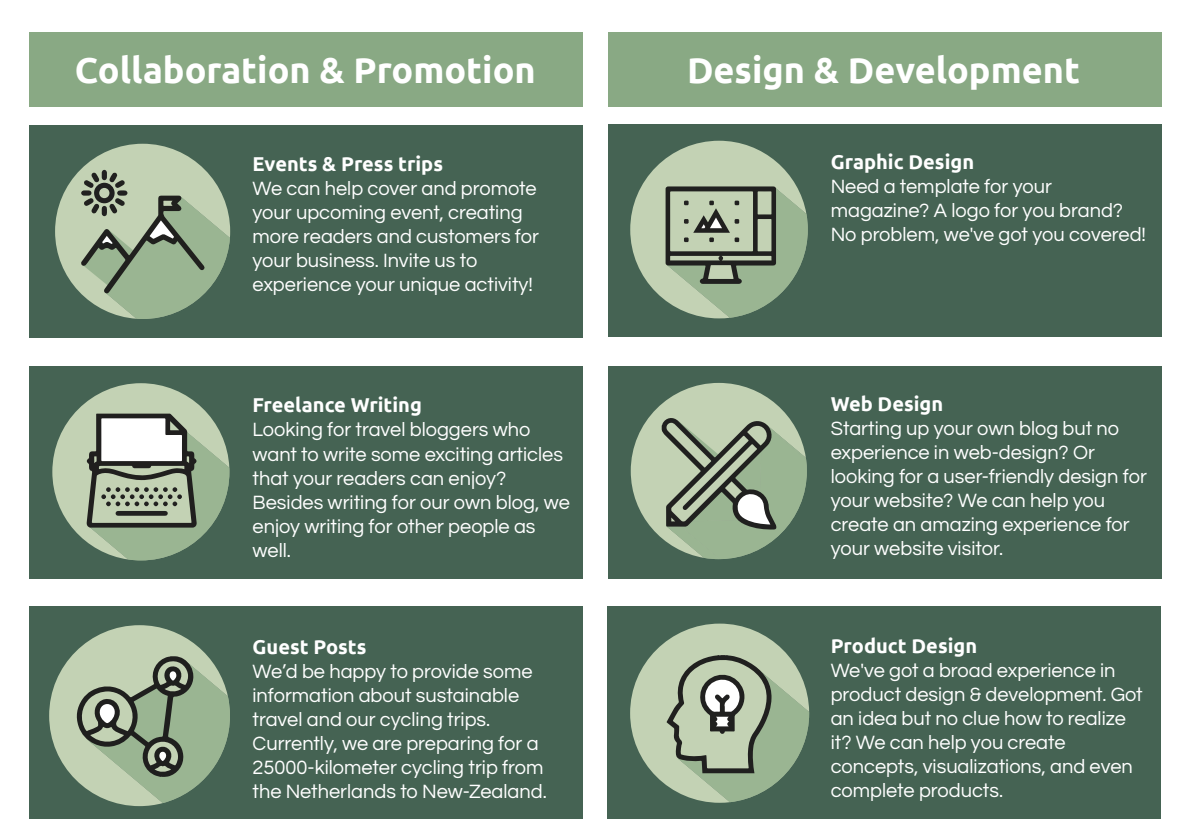
<style>
.page{position:relative;width:1191px;height:840px;background:#fff}
.page>*{position:absolute;margin:0;border:0;box-sizing:border-box;transform-origin:0 0}
.t1{font:700 36px "Ubuntu";color:#fff}
.t2{font:20px/24px "Questrial";color:#fff}
.t3{font:700 20px "Ubuntu";color:#fff}
</style>
<div class="page">
<div style="left:30px;top:125px;width:553px;height:212px;background:#456353"></div>
<div style="left:30px;top:366px;width:553px;height:212px;background:#456353"></div>
<div style="left:30px;top:605px;width:553px;height:212px;background:#456353"></div>
<div style="left:608px;top:124px;width:553px;height:212px;background:#456353"></div>
<div style="left:608px;top:366px;width:553px;height:212px;background:#456353"></div>
<div style="left:607px;top:605px;width:553px;height:212px;background:#456353"></div>
<svg style="left:630px;top:141px;width:178px;height:177px"></svg>
<svg style="left:630px;top:623px;width:179px;height:179px"></svg>
<svg style="left:631px;top:382px;width:176px;height:177px"></svg>
<svg style="left:49px;top:625px;width:181px;height:180px"></svg>
<svg style="left:52px;top:383px;width:177px;height:177px"></svg>
<svg style="left:55px;top:144px;width:175px;height:175px"></svg>
<div style="left:99px;top:188px;width:10px;height:10px;background:#c3d2b4;border-radius:50%"></div>
<div style="left:30px;top:32px;width:553px;height:74px;background:#89a984"></div>
<div style="left:608px;top:32px;width:553px;height:74px;background:#89a984"></div>
<h1 class="t1" style="left:75px;top:49px;width:462px">Collaboration &amp; Promotion</h1>
<h1 class="t1" style="left:687px;top:49px;width:394px">Design &amp; Development</h1>
<p class="t3" style="left:252px;top:151px;width:192px">Events &amp; Press trips</p>
<p class="t2" style="left:252px;top:177px;width:288px">We can help cover and promote your upcoming event, creating more readers and customers for your business. Invite us to experience your unique activity!</p>
<p class="t3" style="left:252px;top:393px;width:171px">Freelance Writing</p>
<p class="t2" style="left:252px;top:418px;width:319px">Looking for travel bloggers who want to write some exciting articles that your readers can enjoy?<br>Besides writing for our own blog, we enjoy writing for other people as well.</p>
<p class="t3" style="left:252px;top:634px;width:115px">Guest Posts</p>
<p class="t2" style="left:252px;top:659px;width:296px">We’d be happy to provide some information about sustainable travel and our cycling trips.<br>Currently, we are preparing for a<br>25000-kilometer cycling trip from the Netherlands to New-Zealand.</p>
<p class="t3" style="left:830px;top:150px;width:145px">Graphic Design</p>
<p class="t2" style="left:830px;top:175px;width:317px">Need a template for your magazine? A logo for you brand?<br>No problem, we've got you covered!</p>
<p class="t3" style="left:830px;top:391px;width:114px">Web Design</p>
<p class="t2" style="left:830px;top:416px;width:318px">Starting up your own blog but no experience in web-design? Or looking for a user-friendly design for your website? We can help you create an amazing experience for your website visitor.</p>
<p class="t3" style="left:830px;top:633px;width:148px">Product Design</p>
<p class="t2" style="left:830px;top:658px;width:313px">We've got a broad experience in product design &amp; development. Got an idea but no clue how to realize it? We can help you create concepts, visualizations, and even complete products.</p>
</div>
